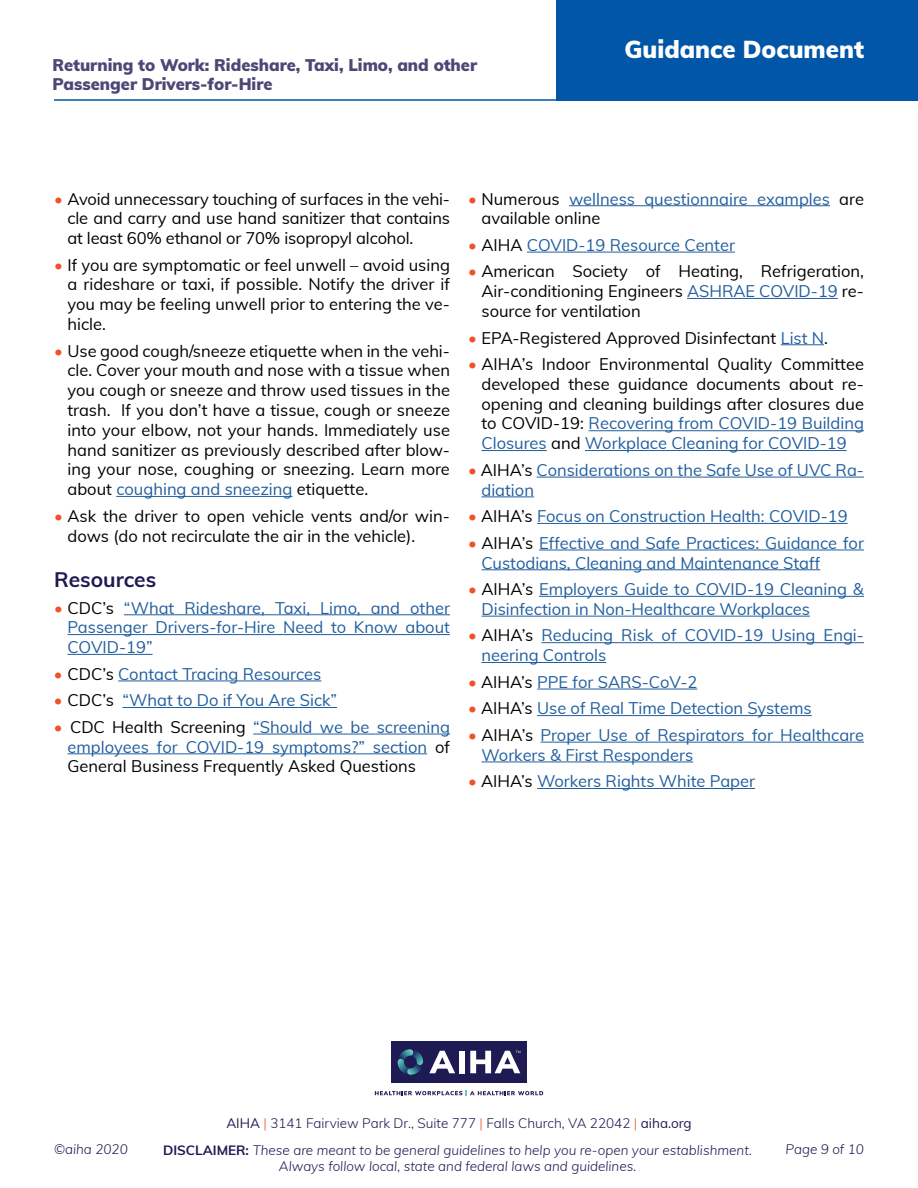
<style>
.page{position:relative;width:918px;height:1188px;background:#fff}
.page>*{position:absolute;margin:0;border:0;box-sizing:border-box;transform-origin:0 0}
.t1{font:900 24px "Muli";color:#fff}
.t2{font:700 21px "Muli";color:#1e1a53}
.t3{font:16.5px/19.8px "Muli";color:#000;text-align:justify}
.t4{font:16.5px/19.8px "Muli";color:#215e9e}
.t5{font:900 16.5px/19.8px "Muli";color:#4b4875}
.t6{font:italic 300 13.5px/16.2px "Muli";color:#1e1a53;text-align:center}
.t7{font:300 13.5px "Muli";color:#1e1a53}
.s1{color:#f0512a}
.s2{color:#215e9e}
.s3{color:#000}
.s4{font-weight:400}
.s5{font-weight:700;font-style:normal}
</style>
<div class="page">
<hr style="left:54px;top:99px;width:537px;height:2px;background:#0256a7">
<div style="left:556px;top:0;width:362px;height:101px;background:#0256a7"></div>
<div style="left:391px;top:1041px;width:136px;height:42px;background:#1e1a53"></div>
<svg style="left:398px;top:1049px;width:25px;height:26px"></svg>
<svg style="left:375px;top:1091px;width:168px;height:5px"></svg>
<svg style="left:429px;top:1051px;width:26px;height:22px"></svg>
<div style="left:459px;top:1051px;width:6px;height:22px;background:#fff"></div>
<svg style="left:470px;top:1051px;width:50px;height:22px"></svg>
<hr style="left:116px;top:496px;width:177px;height:1px;background:#215e9e">
<hr style="left:124px;top:614px;width:326px;height:1px;background:#215e9e">
<hr style="left:68px;top:634px;width:382px;height:1px;background:#215e9e">
<hr style="left:68px;top:654px;width:85px;height:1px;background:#215e9e">
<hr style="left:118px;top:681px;width:203px;height:1px;background:#215e9e">
<hr style="left:123px;top:707px;width:214px;height:1px;background:#215e9e">
<hr style="left:253px;top:734px;width:197px;height:1px;background:#215e9e">
<hr style="left:68px;top:753px;width:359px;height:1px;background:#215e9e">
<hr style="left:569px;top:205px;width:261px;height:1px;background:#215e9e">
<hr style="left:527px;top:252px;width:208px;height:1px;background:#215e9e">
<hr style="left:687px;top:298px;width:151px;height:1px;background:#215e9e">
<hr style="left:781px;top:344px;width:43px;height:1px;background:#215e9e">
<hr style="left:589px;top:430px;width:275px;height:1px;background:#215e9e">
<hr style="left:482px;top:450px;width:65px;height:1px;background:#215e9e">
<hr style="left:585px;top:450px;width:262px;height:1px;background:#215e9e">
<hr style="left:537px;top:477px;width:327px;height:1px;background:#215e9e">
<hr style="left:482px;top:496px;width:52px;height:1px;background:#215e9e">
<hr style="left:537px;top:523px;width:311px;height:1px;background:#215e9e">
<hr style="left:539px;top:550px;width:325px;height:1px;background:#215e9e">
<hr style="left:482px;top:569px;width:338px;height:1px;background:#215e9e">
<hr style="left:539px;top:596px;width:325px;height:1px;background:#215e9e">
<hr style="left:482px;top:616px;width:328px;height:1px;background:#215e9e">
<hr style="left:542px;top:642px;width:322px;height:1px;background:#215e9e">
<hr style="left:482px;top:662px;width:124px;height:1px;background:#215e9e">
<hr style="left:537px;top:689px;width:160px;height:1px;background:#215e9e">
<hr style="left:537px;top:715px;width:275px;height:1px;background:#215e9e">
<hr style="left:541px;top:742px;width:323px;height:1px;background:#215e9e">
<hr style="left:482px;top:762px;width:211px;height:1px;background:#215e9e">
<hr style="left:537px;top:788px;width:218px;height:1px;background:#215e9e">
<p class="t5" style="left:52px;top:54px;width:426px">Returning to Work: Rideshare, Taxi, Limo, and other<br>Passenger Drivers-for-Hire</p>
<h1 class="t1" style="left:625px;top:31px;width:241px">Guidance Document</h1>
<p class="t3" style="left:67px;top:188px;width:384px;text-indent:-13px"><span class="s1">•</span> Avoid unnecessary touching of surfaces in the vehi&shy;cle and carry and use hand sanitizer that contains at least 60% ethanol or 70% isopropyl alcohol.</p>
<p class="t3" style="left:67px;top:254px;width:384px;text-indent:-13px"><span class="s1">•</span> If you are symptomatic or feel unwell – avoid using a rideshare or taxi, if possible. Notify the driver if you may be feeling unwell prior to entering the ve&shy;hicle.</p>
<p class="t3" style="left:67px;top:340px;width:384px;text-indent:-13px"><span class="s1">•</span> Use good cough/sneeze etiquette when in the vehi&shy;cle. Cover your mouth and nose with a tissue when you cough or sneeze and throw used tissues in the trash. If you don’t have a tissue, cough or sneeze into your elbow, not your hands. Immediately use hand sanitizer as previously described after blow&shy;ing your nose, coughing or sneezing. Learn more about <span class="s2">coughing and sneezing</span> etiquette.</p>
<p class="t3" style="left:67px;top:505px;width:384px;text-indent:-13px"><span class="s1">•</span> Ask the driver to open vehicle vents and/or win&shy;dows (do not recirculate the air in the vehicle).</p>
<p class="t2" style="left:54px;top:564px;width:104px">Resources</p>
<p class="t4" style="left:67px;top:597px;width:384px;text-align:justify;text-indent:-13px"><span class="s1">•</span> <span class="s3">CDC’s</span> “What Rideshare, Taxi, Limo, and other Passenger Drivers-for-Hire Need to Know about COVID-19”</p>
<p class="t4" style="left:54px;top:663px;width:269px"><span class="s1">•</span> <span class="s3">CDC’s</span> Contact Tracing Resources</p>
<p class="t4" style="left:54px;top:690px;width:285px"><span class="s1">•</span> <span class="s3">CDC’s</span> “What to Do if You Are Sick”</p>
<p class="t3" style="left:67px;top:716px;width:384px;text-indent:-13px"><span class="s1">•</span> CDC Health Screening <span class="s2">“Should we be screening employees for COVID-19 symptoms?” section</span> of General Business Frequently Asked Questions</p>
<p class="t4" style="left:481px;top:188px;width:384px;text-indent:-13px"><span class="s1">•</span> <span class="s3">Numerous</span> wellness questionnaire examples <span class="s3">are available online</span></p>
<p class="t4" style="left:468px;top:234px;width:269px"><span class="s1">•</span> <span class="s3">AIHA</span> COVID-19 Resource Center</p>
<p class="t3" style="left:481px;top:261px;width:384px;text-indent:-13px"><span class="s1">•</span> American Society of Heating, Refrigeration, Air-conditioning Engineers <span class="s2">ASHRAE COVID-19</span> re&shy;source for ventilation</p>
<p class="t3" style="left:468px;top:327px;width:361px"><span class="s1">•</span> EPA-Registered Approved Disinfectant <span class="s2">List N</span>.</p>
<p class="t3" style="left:481px;top:353px;width:384px;text-indent:-13px"><span class="s1">•</span> AIHA’s Indoor Environmental Quality Committee developed these guidance documents about re&shy;opening and cleaning buildings after closures due to COVID-19: <span class="s2">Recovering from COVID-19 Building Closures</span> and <span class="s2">Workplace Cleaning for COVID-19</span></p>
<p class="t4" style="left:481px;top:459px;width:384px;text-indent:-13px"><span class="s1">•</span> <span class="s3">AIHA’s</span> Considerations on the Safe Use of UVC Ra&shy;diation</p>
<p class="t4" style="left:468px;top:506px;width:381px"><span class="s1">•</span> <span class="s3">AIHA’s</span> Focus on Construction Health: COVID-19</p>
<p class="t4" style="left:481px;top:532px;width:384px;text-indent:-13px"><span class="s1">•</span> <span class="s3">AIHA’s</span> Effective and Safe Practices: Guidance for<br>Custodians, Cleaning and Maintenance Staff</p>
<p class="t4" style="left:482px;top:578px;width:384px;text-indent:-14px"><span class="s1">•</span> <span class="s3">AIHA’s</span> Employers Guide to COVID-19 Cleaning &amp;<br>Disinfection in Non-Healthcare Workplaces</p>
<p class="t4" style="left:482px;top:625px;width:384px;text-indent:-13px"><span class="s1">•</span> <span class="s3">AIHA’s</span> Reducing Risk of COVID-19 Using Engi&shy;neering Controls</p>
<p class="t4" style="left:468px;top:671px;width:231px"><span class="s1">•</span> <span class="s3">AIHA’s</span> PPE for SARS-CoV-2</p>
<p class="t4" style="left:468px;top:698px;width:345px"><span class="s1">•</span> <span class="s3">AIHA’s</span> Use of Real Time Detection Systems</p>
<p class="t4" style="left:482px;top:724px;width:384px;text-indent:-13px"><span class="s1">•</span> <span class="s3">AIHA’s</span> Proper Use of Respirators for Healthcare<br>Workers &amp; First Responders</p>
<p class="t4" style="left:468px;top:771px;width:289px"><span class="s1">•</span> <span class="s3">AIHA’s</span> Workers Rights White Paper</p>
<p class="t7" style="left:226px;top:1113px;width:467px"><span class="s4">AIHA</span> <span class="s1">|</span> 3141 Fairview Park Dr., Suite 777 <span class="s1">|</span> Falls Church, VA 22042 <span class="s1">|</span> <span class="s4">aiha.org</span></p>
<p class="t6" style="left:54px;top:1141px;width:75px">©aiha 2020</p>
<p class="t6" style="left:786px;top:1141px;width:80px">Page 9 of 10</p>
<p class="t6" style="left:163px;top:1141px;width:590px"><span class="s5">DISCLAIMER:</span> These are meant to be general guidelines to help you re-open your establishment.<br>Always follow local, state and federal laws and guidelines.</p>
</div>
